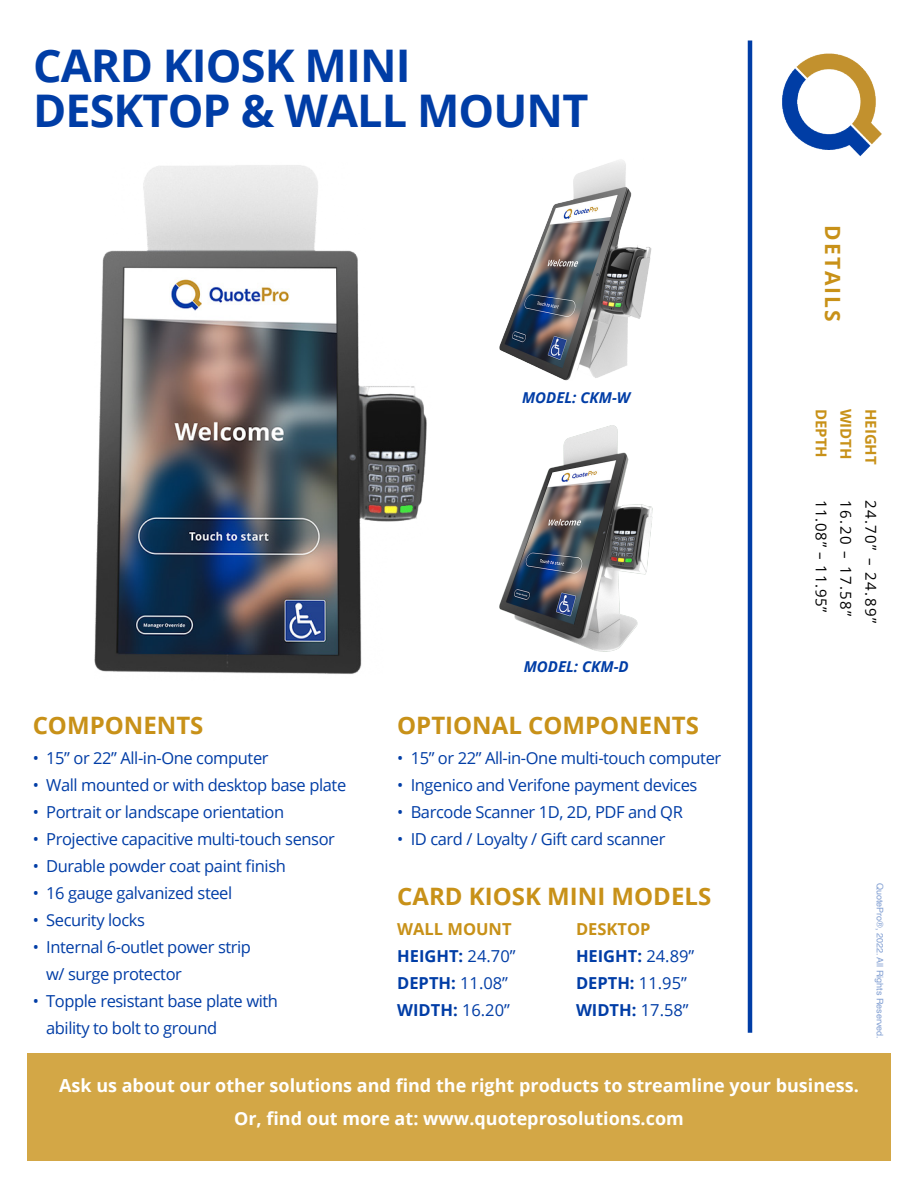
<style>
.page{position:relative;width:918px;height:1188px;background:#fff}
.page>*{position:absolute;margin:0;border:0;box-sizing:border-box;transform-origin:0 0}
.t1{font:700 45px/45px "Open Sans";letter-spacing:-.02em;color:#003da6}
.t2{font:700 24px "Open Sans";color:#c89118}
.t3{font:700 21px "Open Sans";letter-spacing:.1em;color:#c89118}
.t4{font:700 18px "Open Sans";color:#fff}
.t5{font:16.5px/27px "Open Sans";letter-spacing:-.025em;color:#003da6}
.t6{font:700 16.5px/27px "Open Sans";color:#003da6}
.t7{font:700 16.5px "Open Sans";color:#c89118}
.t8{font:15px "Open Sans";letter-spacing:.1em;color:#000}
.t9{font:italic 700 15px "Open Sans";color:#003da6}
.t10{font:700 15px "Open Sans";color:#c89118}
.t11{font:9px "Helvetica";color:#809ed2}
.s1{font-weight:400}
</style>
<div class="page">
<hr style="left:748px;top:40px;width:4px;height:993px;background:#003da6">
<img style="left:782px;top:53px;width:100px;height:104px">
<div style="left:27px;top:1053px;width:864px;height:108px;background:#d3a746"></div>
<img style="left:94px;top:165px;width:333px;height:509px">
<img style="left:500px;top:426px;width:153px;height:226px">
<img style="left:500px;top:160px;width:152px;height:221px">
<p class="t1" style="left:33px;top:42px;width:557px">CARD KIOSK MINI<br>DESKTOP &amp; WALL MOUNT</p>
<p class="t9" style="left:522px;top:387px;width:110px">MODEL: CKM-W</p>
<p class="t2" style="left:33px;top:708px;width:172px">COMPONENTS</p>
<p class="t5" style="left:33px;top:744px;width:237px">• 15” or 22” All-in-One computer</p>
<p class="t5" style="left:33px;top:771px;width:315px">• Wall mounted or with desktop base plate</p>
<p class="t5" style="left:33px;top:798px;width:253px">• Portrait or landscape orientation</p>
<p class="t5" style="left:33px;top:825px;width:304px">• Projective capacitive multi-touch sensor</p>
<p class="t5" style="left:33px;top:852px;width:255px">• Durable powder coat paint finish</p>
<p class="t5" style="left:33px;top:879px;width:201px">• 16 gauge galvanized steel</p>
<p class="t5" style="left:33px;top:906px;width:114px">• Security locks</p>
<p class="t5" style="left:46px;top:933px;width:206px;text-indent:-14px">• Internal 6-outlet power strip w/ surge protector</p>
<p class="t5" style="left:46px;top:987px;width:233px;text-indent:-14px">• Topple resistant base plate with ability to bolt to ground</p>
<p class="t9" style="left:524px;top:656px;width:106px">MODEL: CKM-D</p>
<p class="t2" style="left:397px;top:708px;width:303px">OPTIONAL COMPONENTS</p>
<p class="t5" style="left:397px;top:744px;width:326px">• 15” or 22” All-in-One multi-touch computer</p>
<p class="t5" style="left:397px;top:771px;width:302px">• Ingenico and Verifone payment devices</p>
<p class="t5" style="left:397px;top:798px;width:287px">• Barcode Scanner 1D, 2D, PDF and QR</p>
<p class="t5" style="left:397px;top:825px;width:270px">• ID card / Loyalty / Gift card scanner</p>
<p class="t2" style="left:397px;top:879px;width:316px">CARD KIOSK MINI MODELS</p>
<p class="t7" style="left:397px;top:917px;width:116px">WALL MOUNT</p>
<p class="t6" style="left:397px;top:942px;width:120px">HEIGHT: <span class="s1">24.70”<br></span>DEPTH: <span class="s1">11.08”<br></span>WIDTH: <span class="s1">16.20”</span></p>
<p class="t7" style="left:576px;top:917px;width:76px">DESKTOP</p>
<p class="t6" style="left:576px;top:942px;width:120px">HEIGHT: <span class="s1">24.89”<br></span>DEPTH: <span class="s1">11.95”<br></span>WIDTH: <span class="s1">17.58”</span></p>
<p class="t3" style="left:848px;top:225px;width:98px;rotate:90deg">DETAILS</p>
<p class="t10" style="left:832px;top:409px;width:51px;rotate:90deg">DEPTH</p>
<p class="t10" style="left:857px;top:409px;width:52px;rotate:90deg">WIDTH</p>
<p class="t8" style="left:832px;top:500px;width:114px;rotate:90deg">11.08” – 11.95”</p>
<p class="t8" style="left:856px;top:500px;width:118px;rotate:90deg">16.20 – 17.58”</p>
<p class="t10" style="left:881px;top:409px;width:57px;rotate:90deg">HEIGHT</p>
<p class="t8" style="left:881px;top:500px;width:125px;rotate:90deg">24.70” – 24.89”</p>
<p class="t11" style="left:887px;top:883px;width:158px;rotate:90deg">QuotePro®, 2022. All Rights Reserved.</p>
<p class="t4" style="left:59px;top:1073px;width:801px">Ask us about our other solutions and find the right products to streamline your business.</p>
<p class="t4" style="left:234px;top:1106px;width:451px">Or, find out more at: www.quoteprosolutions.com</p>
</div>
